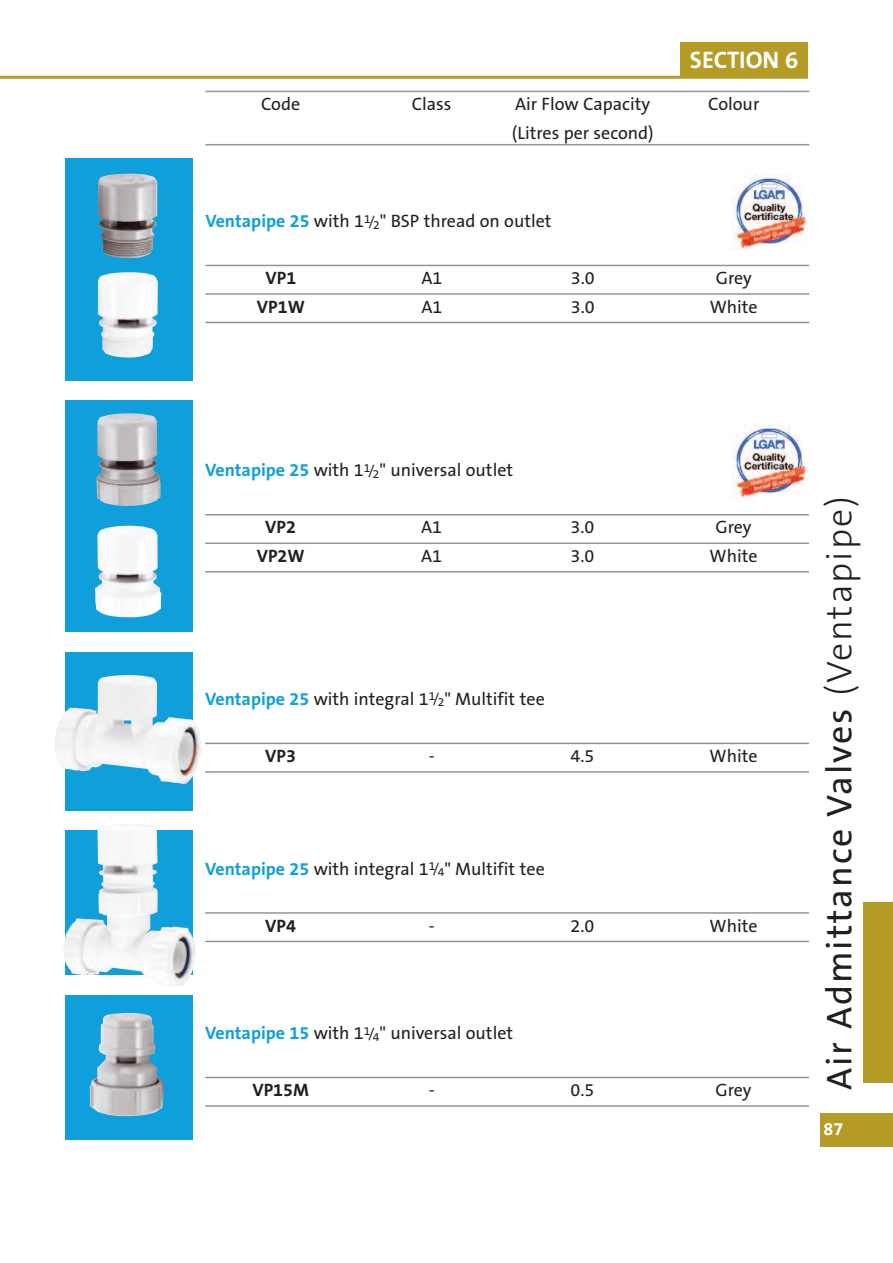
<style>
.page{position:relative;width:893px;height:1263px;background:#fff}
.page>*{position:absolute;margin:0;border:0;box-sizing:border-box;transform-origin:0 0}
.t1{font:36px "The Sans B5 Plain";letter-spacing:.055em;color:#231f20}
.t2{font:700 24px "The Sans B7";color:#fff}
.t3{font:18px "The Sans B5 Plain";color:#231f20}
.t4{font:700 18px "The Sans B7";color:#231f20}
.t5{font:700 18px "The Sans B7";color:#fff}
.s1{font-family:"The Sans B7";font-weight:700;color:#0fa0db}
.s2{font-size:13.5px}
.s3{font-family:"The Sans B3";font-weight:300}
</style>
<div class="page">
<hr style="left:0;top:76px;width:808px;height:3px;background:#b59c26">
<div style="left:680px;top:43px;width:128px;height:33px;background:#b59c26"></div>
<div style="left:821px;top:1113px;width:72px;height:34px;background:#b59c26"></div>
<div style="left:65px;top:159px;width:127px;height:222px;background:#0fa0db"></div>
<img style="left:98px;top:174px;width:59px;height:84px">
<div style="left:65px;top:400px;width:127px;height:232px;background:#0fa0db"></div>
<img style="left:96px;top:413px;width:64px;height:93px">
<hr style="left:205px;top:91px;width:604px;height:1px;background:#939598">
<hr style="left:205px;top:144px;width:604px;height:1px;background:#939598">
<hr style="left:205px;top:265px;width:604px;height:1px;background:#939598">
<hr style="left:205px;top:293px;width:604px;height:2px;background:#939598">
<hr style="left:205px;top:322px;width:604px;height:1px;background:#939598">
<hr style="left:205px;top:514px;width:604px;height:1px;background:#939598">
<hr style="left:205px;top:542px;width:604px;height:2px;background:#939598">
<hr style="left:205px;top:571px;width:604px;height:1px;background:#939598">
<div style="left:65px;top:652px;width:127px;height:158px;background:#0fa0db"></div>
<img style="left:55px;top:675px;width:146px;height:109px">
<hr style="left:205px;top:743px;width:604px;height:1px;background:#939598">
<hr style="left:205px;top:771px;width:604px;height:2px;background:#939598">
<hr style="left:205px;top:912px;width:604px;height:2px;background:#939598">
<hr style="left:205px;top:941px;width:604px;height:1px;background:#939598">
<div style="left:65px;top:995px;width:127px;height:144px;background:#0fa0db"></div>
<img style="left:90px;top:1012px;width:74px;height:104px">
<hr style="left:205px;top:1077px;width:604px;height:1px;background:#939598">
<hr style="left:205px;top:1105px;width:604px;height:2px;background:#939598">
<img style="left:97px;top:272px;width:61px;height:86px">
<img style="left:95px;top:526px;width:66px;height:91px">
<img style="left:64px;top:824px;width:132px;height:163px">
<img style="left:733px;top:174px;width:75px;height:76px">
<img style="left:733px;top:423px;width:75px;height:77px">
<div style="left:863px;top:902px;width:30px;height:180px;background:#b59c26"></div>
<h2 class="t2" style="left:690px;top:47px;width:110px">SECTION 6</h2>
<p class="t3" style="left:261px;top:95px;width:41px">Code</p>
<p class="t3" style="left:412px;top:95px;width:41px">Class</p>
<p class="t3" style="left:515px;top:95px;width:136px">Air Flow Capacity</p>
<p class="t3" style="left:708px;top:95px;width:53px">Colour</p>
<p class="t3" style="left:512px;top:123px;width:143px">(Litres per second)</p>
<p class="t3" style="left:205px;top:212px;width:348px"><span class="s1">Ventapipe 25</span> with 1<sup>1</sup><span class="s2">/</span><sub>2</sub>" BSP thread on outlet</p>
<p class="t4" style="left:266px;top:268px;width:32px">VP1</p>
<p class="t3" style="left:421px;top:269px;width:22px">A1</p>
<p class="t3" style="left:571px;top:269px;width:25px">3.0</p>
<p class="t3" style="left:716px;top:269px;width:38px">Grey</p>
<p class="t4" style="left:257px;top:297px;width:49px">VP1W</p>
<p class="t3" style="left:421px;top:297px;width:22px">A1</p>
<p class="t3" style="left:571px;top:297px;width:25px">3.0</p>
<p class="t3" style="left:710px;top:297px;width:49px">White</p>
<p class="t3" style="left:205px;top:461px;width:309px"><span class="s1">Ventapipe 25</span> with 1<sup>1</sup><span class="s2">/</span><sub>2</sub>" universal outlet</p>
<p class="t4" style="left:265px;top:518px;width:32px">VP2</p>
<p class="t3" style="left:421px;top:518px;width:22px">A1</p>
<p class="t3" style="left:571px;top:518px;width:25px">3.0</p>
<p class="t3" style="left:715px;top:518px;width:38px">Grey</p>
<p class="t4" style="left:257px;top:546px;width:49px">VP2W</p>
<p class="t3" style="left:421px;top:546px;width:22px">A1</p>
<p class="t3" style="left:571px;top:546px;width:25px">3.0</p>
<p class="t3" style="left:709px;top:546px;width:49px">White</p>
<p class="t3" style="left:205px;top:689px;width:341px"><span class="s1">Ventapipe 25</span> with integral 1<sup>1</sup><span class="s2">/</span><sub>2</sub>" Multifit tee</p>
<p class="t4" style="left:265px;top:746px;width:32px">VP3</p>
<p class="t3" style="left:429px;top:746px;width:7px">-</p>
<p class="t3" style="left:571px;top:746px;width:25px">4.5</p>
<p class="t3" style="left:709px;top:746px;width:49px">White</p>
<p class="t3" style="left:205px;top:859px;width:341px"><span class="s1">Ventapipe 25</span> with integral 1<sup>1</sup><span class="s2">/</span><sub>4</sub>" Multifit tee</p>
<p class="t4" style="left:265px;top:916px;width:32px">VP4</p>
<p class="t3" style="left:429px;top:916px;width:7px">-</p>
<p class="t3" style="left:571px;top:916px;width:25px">2.0</p>
<p class="t3" style="left:709px;top:916px;width:49px">White</p>
<p class="t3" style="left:205px;top:1024px;width:309px"><span class="s1">Ventapipe 15</span> with 1<sup>1</sup><span class="s2">/</span><sub>4</sub>" universal outlet</p>
<p class="t4" style="left:252px;top:1080px;width:58px">VP15M</p>
<p class="t3" style="left:429px;top:1081px;width:7px">-</p>
<p class="t3" style="left:571px;top:1081px;width:25px">0.5</p>
<p class="t3" style="left:715px;top:1081px;width:38px">Grey</p>
<h1 class="t1" style="left:821px;top:1090px;width:595px;rotate:-90deg">Air Admittance Valves <span class="s3">(Ventapipe)</span></h1>
<p class="t5" style="left:823px;top:1119px;width:21px">87</p>
</div>
